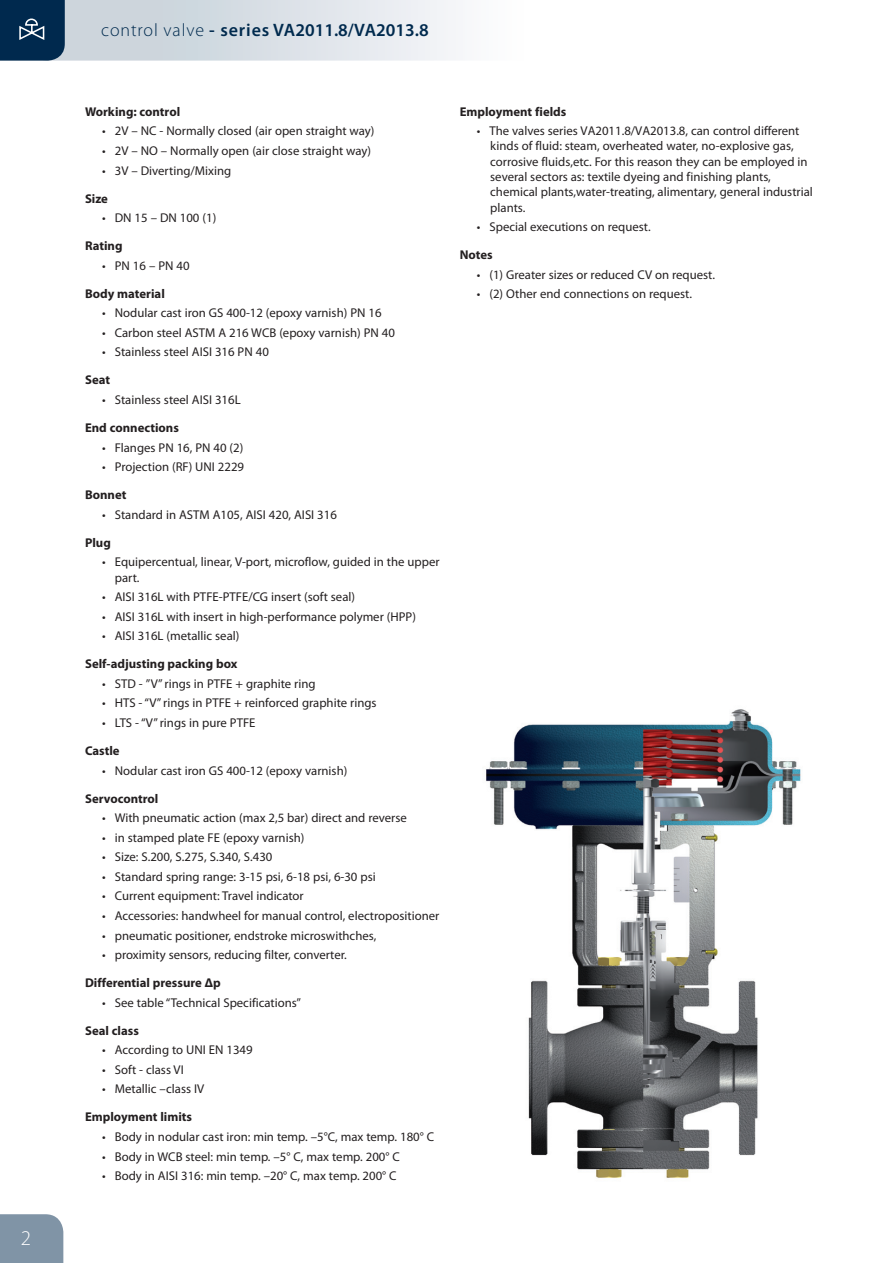
<style>
.page{position:relative;width:893px;height:1263px;background:#fff}
.page>*{position:absolute;margin:0;border:0;box-sizing:border-box;transform-origin:0 0}
.t1{font:300 21px "Myriad Pro";color:#fff}
.t2{font:600 18px "Myriad Pro";color:#002a4e}
.t3{font:12.75px/15.3px "Myriad Pro";color:#231f20}
.t4{font:12.75px/15.3px "Myriad Pro";color:#242021}
.t5{font:700 12.75px "Myriad Pro";color:#231f20}
.t6{font:700 12.75px "Myriad Pro";color:#242021}
.s1{font-weight:300}
</style>
<div class="page">
<div style="left:0;top:1214px;width:63px;height:49px;background:#8094a6"></div>
<svg style="left:0;top:0;width:456px;height:61px;background:#bcc7d1"></svg>
<img style="left:486px;top:709px;width:315px;height:469px">
<h1 class="t1" style="left:21px;top:1226px;width:12px">2</h1>
<h2 class="t2" style="left:101px;top:18px;width:329px"><span class="s1">control valve</span> - series VA2011.8/VA2013.8</h2>
<p class="t5" style="left:85px;top:103px;width:97px">Working: control</p>
<p class="t3" style="left:102px;top:123px;width:274px">• 2V – NC - Normally closed (air open straight way)</p>
<p class="t3" style="left:102px;top:143px;width:271px">• 2V – NO – Normally open (air close straight way)</p>
<p class="t3" style="left:102px;top:162px;width:131px">• 3V – Diverting/Mixing</p>
<p class="t5" style="left:85px;top:190px;width:25px">Size</p>
<p class="t3" style="left:102px;top:210px;width:116px">• DN 15 – DN 100 (1)</p>
<p class="t5" style="left:85px;top:238px;width:39px">Rating</p>
<p class="t3" style="left:102px;top:258px;width:89px">• PN 16 – PN 40</p>
<p class="t5" style="left:85px;top:285px;width:81px">Body material</p>
<p class="t3" style="left:102px;top:305px;width:281px">• Nodular cast iron GS 400-12 (epoxy varnish) PN 16</p>
<p class="t3" style="left:102px;top:325px;width:294px">• Carbon steel ASTM A 216 WCB (epoxy varnish) PN 40</p>
<p class="t3" style="left:102px;top:344px;width:168px">• Stainless steel AISI 316 PN 40</p>
<p class="t5" style="left:85px;top:372px;width:27px">Seat</p>
<p class="t3" style="left:102px;top:392px;width:140px">• Stainless steel AISI 316L</p>
<p class="t5" style="left:85px;top:419px;width:95px">End connections</p>
<p class="t3" style="left:102px;top:439px;width:143px">• Flanges PN 16, PN 40 (2)</p>
<p class="t3" style="left:102px;top:459px;width:144px">• Projection (RF) UNI 2229</p>
<p class="t5" style="left:85px;top:487px;width:43px">Bonnet</p>
<p class="t3" style="left:102px;top:507px;width:236px">• Standard in ASTM A105, AISI 420, AISI 316</p>
<p class="t5" style="left:85px;top:534px;width:27px">Plug</p>
<p class="t3" style="left:115px;top:554px;width:326px;text-indent:-13px">• Equipercentual, linear, V-port, microflow, guided in the upper part.</p>
<p class="t3" style="left:102px;top:589px;width:255px">• AISI 316L with PTFE-PTFE/CG insert (soft seal)</p>
<p class="t3" style="left:102px;top:609px;width:315px">• AISI 316L with insert in high-performance polymer (HPP)</p>
<p class="t3" style="left:102px;top:628px;width:139px">• AISI 316L (metallic seal)</p>
<p class="t5" style="left:85px;top:656px;width:154px">Self-adjusting packing box</p>
<p class="t3" style="left:102px;top:676px;width:215px">• STD - ”V” rings in PTFE + graphite ring</p>
<p class="t3" style="left:102px;top:695px;width:276px">• HTS - “V” rings in PTFE + reinforced graphite rings</p>
<p class="t3" style="left:102px;top:715px;width:155px">• LTS - “V” rings in pure PTFE</p>
<p class="t5" style="left:85px;top:742px;width:36px">Castle</p>
<p class="t3" style="left:102px;top:762px;width:247px">• Nodular cast iron GS 400-12 (epoxy varnish)</p>
<p class="t5" style="left:85px;top:790px;width:75px">Servocontrol</p>
<p class="t3" style="left:102px;top:810px;width:306px">• With pneumatic action (max 2,5 bar) direct and reverse</p>
<p class="t3" style="left:102px;top:830px;width:204px">• in stamped plate FE (epoxy varnish)</p>
<p class="t3" style="left:102px;top:849px;width:172px">• Size: S.200, S.275, S.340, S.430</p>
<p class="t3" style="left:102px;top:869px;width:275px">• Standard spring range: 3-15 psi, 6-18 psi, 6-30 psi</p>
<p class="t3" style="left:102px;top:888px;width:203px">• Current equipment: Travel indicator</p>
<p class="t3" style="left:102px;top:908px;width:339px">• Accessories: handwheel for manual control, electropositioner</p>
<p class="t3" style="left:102px;top:927px;width:276px">• pneumatic positioner, endstroke microswithches,</p>
<p class="t3" style="left:102px;top:947px;width:246px">• proximity sensors, reducing filter, converter.</p>
<p class="t5" style="left:85px;top:974px;width:137px">Differential pressure Δp</p>
<p class="t3" style="left:102px;top:994px;width:201px">• See table “Technical Specifications”</p>
<p class="t5" style="left:85px;top:1022px;width:55px">Seal class</p>
<p class="t3" style="left:102px;top:1042px;width:152px">• According to UNI EN 1349</p>
<p class="t3" style="left:102px;top:1062px;width:83px">• Soft - class VI</p>
<p class="t3" style="left:102px;top:1081px;width:104px">• Metallic –class IV</p>
<p class="t5" style="left:85px;top:1109px;width:109px">Employment limits</p>
<p class="t3" style="left:102px;top:1129px;width:334px">• Body in nodular cast iron: min temp. –5°C, max temp. 180° C</p>
<p class="t3" style="left:102px;top:1148px;width:299px">• Body in WCB steel: min temp. –5° C, max temp. 200° C</p>
<p class="t3" style="left:102px;top:1168px;width:296px">• Body in AISI 316: min temp. –20° C, max temp. 200° C</p>
<p class="t6" style="left:460px;top:103px;width:108px">Employment fields</p>
<p class="t4" style="left:490px;top:123px;width:324px;text-indent:-14px">• The valves series VA2011.8/VA2013.8, can control different kinds of fluid: steam, overheated water, no-explosive gas, corrosive fluids,etc. For this reason they can be employed in several sectors as: textile dyeing and finishing plants, chemical plants,water-treating, alimentary, general industrial plants.</p>
<p class="t4" style="left:477px;top:219px;width:175px">• Special executions on request.</p>
<p class="t6" style="left:460px;top:247px;width:34px">Notes</p>
<p class="t4" style="left:477px;top:267px;width:240px">• (1) Greater sizes or reduced CV on request.</p>
<p class="t4" style="left:477px;top:286px;width:217px">• (2) Other end connections on request.</p>
</div>
